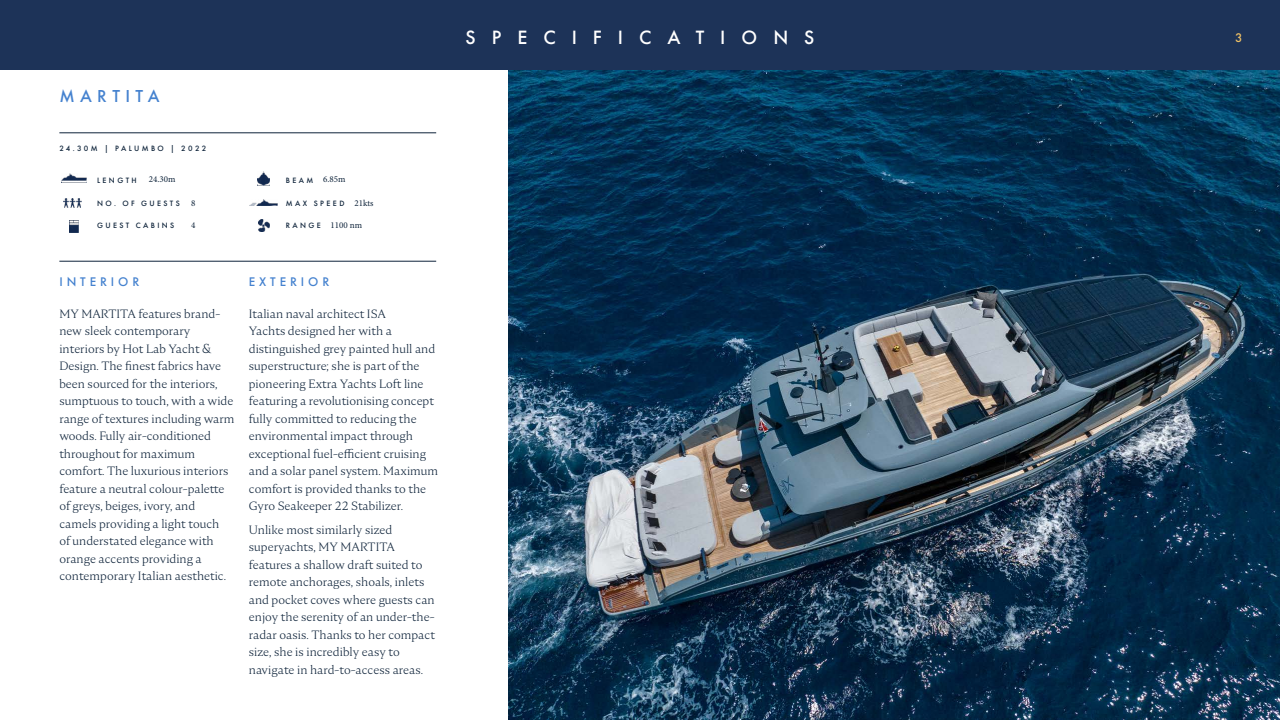
<style>
.page{position:relative;width:1280px;height:720px;background:#fff}
.page>*{position:absolute;margin:0;border:0;box-sizing:border-box;transform-origin:0 0}
.t1{font:500 20px "Futura PT";letter-spacing:.8em;color:#fff}
.t2{font:500 18px "Futura PT";letter-spacing:.3em;color:#4582cf}
.t3{font:500 13px "Futura PT";letter-spacing:.3em;color:#4582cf}
.t4{font:500 13px "Futura PT";color:#f0c266}
.t5{font:300 12px/17.5px "Nocturne Serif";color:#0e233a}
.t6{font:9px "Minion Pro";color:#0e233a}
.t7{font:500 8px "Futura PT";letter-spacing:.3em;color:#0e233a}
</style>
<div class="page">
<div style="left:0;top:0;width:1280px;height:70px;background:#1d3358"></div>
<img style="left:508px;top:70px;width:772px;height:650px">
<hr style="left:59px;top:133px;width:377px;height:1px;background:#0e233a">
<hr style="left:59px;top:261px;width:377px;height:1px;background:#0e233a">
<img style="left:250px;top:200px;width:28px;height:6px">
<svg style="left:258px;top:172px;width:12px;height:13px"></svg>
<svg style="left:258px;top:220px;width:11px;height:12px"></svg>
<img style="left:62px;top:174px;width:24px;height:9px">
<img style="left:64px;top:199px;width:18px;height:8px">
<svg style="left:69px;top:220px;width:9px;height:12px"></svg>
<h2 class="t2" style="left:59px;top:85px;width:102px">MARTITA</h2>
<p class="t7" style="left:59px;top:144px;width:149px">24.30M | PALUMBO | 2022</p>
<p class="t6" style="left:149px;top:174px;width:28px">24.30m</p>
<p class="t6" style="left:323px;top:174px;width:24px">6.85m</p>
<p class="t6" style="left:191px;top:197px;width:6px">8</p>
<p class="t6" style="left:354px;top:197px;width:21px">21kts</p>
<p class="t6" style="left:191px;top:219px;width:6px">4</p>
<p class="t7" style="left:97px;top:175px;width:41px">LENGTH</p>
<p class="t7" style="left:286px;top:175px;width:29px">BEAM</p>
<p class="t7" style="left:97px;top:198px;width:84px">NO. OF GUESTS</p>
<p class="t7" style="left:286px;top:198px;width:60px">MAX SPEED</p>
<p class="t7" style="left:97px;top:221px;width:79px">GUEST CABINS</p>
<p class="t7" style="left:286px;top:221px;width:37px">RANGE</p>
<p class="t6" style="left:331px;top:219px;width:33px">1100 nm</p>
<p class="t3" style="left:59px;top:274px;width:82px">INTERIOR</p>
<p class="t5" style="left:59px;top:305px;width:177px">MY MARTITA features brand&shy;new sleek contemporary interiors by Hot Lab Yacht &amp;<br>Design. The finest fabrics have been sourced for the interiors, sumptuous to touch, with a wide range of textures including warm woods. Fully air-conditioned throughout for maximum comfort. The luxurious interiors feature a neutral colour-palette of greys, beiges, ivory, and camels providing a light touch<br>of understated elegance with orange accents providing a contemporary Italian aesthetic.</p>
<p class="t3" style="left:249px;top:274px;width:82px">EXTERIOR</p>
<p class="t5" style="left:249px;top:305px;width:191px">Italian naval architect ISA<br>Yachts designed her with a distinguished grey painted hull and superstructure; she is part of the pioneering Extra Yachts Loft line featuring a revolutionising concept fully committed to reducing the environmental impact through exceptional fuel-efficient cruising and a solar panel system. Maximum comfort is provided thanks to the<br>Gyro Seakeeper 22 Stabilizer.</p>
<p class="t5" style="left:249px;top:521px;width:188px">Unlike most similarly sized superyachts, MY MARTITA features a shallow draft suited to remote anchorages, shoals, inlets and pocket coves where guests can enjoy the serenity of an under-the&shy;radar oasis. Thanks to her compact size, she is incredibly easy to navigate in hard-to-access areas.</p>
<h1 class="t1" style="left:465px;top:25px;width:351px">SPECIFICATIONS</h1>
<p class="t4" style="left:1235px;top:30px;width:9px">3</p>
</div>
